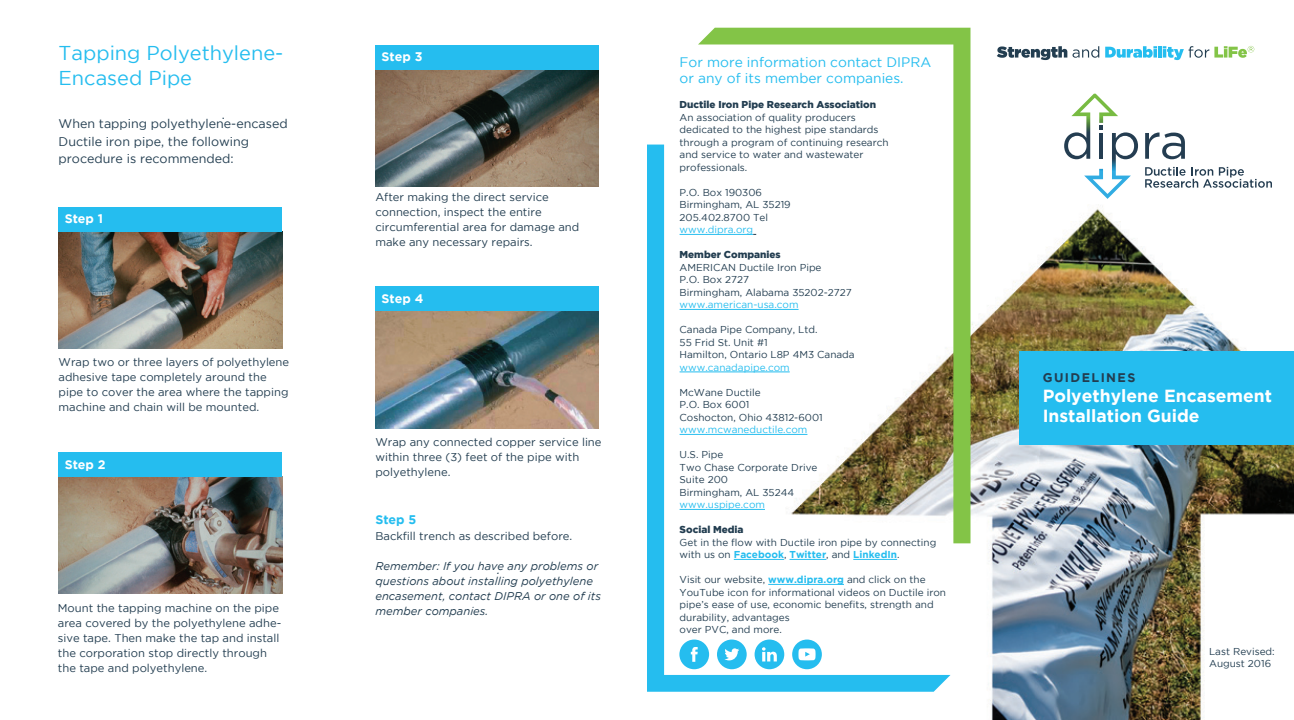
<style>
.page{position:relative;width:1294px;height:720px;background:#fff}
.page>*{position:absolute;margin:0;border:0;box-sizing:border-box;transform-origin:0 0}
.t1{font:20px/25px "Gotham";color:#25bdef}
.t2{font:700 17.5px/20px "Gotham";color:#fff}
.t3{font:13.75px/16.5px "Gotham";color:#25bdef}
.t4{font:12.5px/17.5px "Gotham";color:#223d50}
.t5{font:700 12.5px "Gotham";color:#fff}
.t6{font:700 12.5px "Gotham";letter-spacing:.115em;color:#223d50}
.t7{font:700 12.5px "Gotham";color:#25bdef}
.t8{font:12.5px "Gotham";color:#223d50}
.t9{font:italic 12.5px "Gotham";color:#223d50}
.t10{font:11.25px/15px "Gotham";color:#223d50}
.t11{font:italic 11.25px/15px "Gotham";color:#223d50}
.t12{font:10px/12.5px "Gotham";color:#223d50}
.t13{font:10px "Gotham";color:#25bdef}
.t14{font:900 10px "Gotham";color:#223d50}
.s1{font-weight:700;color:#25bdef}
</style>
<div class="page">
<img style="left:950px;top:46px;width:344px;height:674px">
<img style="left:59px;top:231px;width:223px;height:117px">
<div style="left:59px;top:207px;width:223px;height:24px;background:#25bdef"></div>
<img style="left:59px;top:477px;width:223px;height:117px">
<div style="left:59px;top:452px;width:223px;height:25px;background:#25bdef"></div>
<img style="left:375px;top:69px;width:224px;height:117px">
<div style="left:375px;top:45px;width:224px;height:24px;background:#25bdef"></div>
<img style="left:375px;top:311px;width:224px;height:117px">
<div style="left:375px;top:287px;width:224px;height:24px;background:#25bdef"></div>
<div style="left:1019px;top:351px;width:275px;height:94px;background:#25bdef"></div>
<svg style="left:1145px;top:167px;width:127px;height:21px"></svg>
<svg style="left:1145px;top:132px;width:40px;height:27px"></svg>
<svg style="left:1064px;top:94px;width:74px;height:105px"></svg>
<svg style="left:647px;top:145px;width:303px;height:547px"></svg>
<svg style="left:698px;top:28px;width:272px;height:515px"></svg>
<hr style="left:679px;top:234px;width:74px;height:1px;background:#25bdef">
<hr style="left:679px;top:309px;width:119px;height:1px;background:#25bdef">
<hr style="left:679px;top:372px;width:111px;height:1px;background:#25bdef">
<hr style="left:679px;top:434px;width:128px;height:1px;background:#25bdef">
<hr style="left:679px;top:509px;width:86px;height:1px;background:#25bdef">
<hr style="left:734px;top:559px;width:50px;height:1px;background:#25bdef">
<hr style="left:789px;top:559px;width:37px;height:1px;background:#25bdef">
<hr style="left:853px;top:559px;width:44px;height:1px;background:#25bdef">
<hr style="left:768px;top:584px;width:76px;height:1px;background:#25bdef">
<svg style="left:754px;top:640px;width:30px;height:29px"></svg>
<svg style="left:679px;top:640px;width:30px;height:29px"></svg>
<svg style="left:717px;top:640px;width:30px;height:29px"></svg>
<svg style="left:792px;top:640px;width:30px;height:29px"></svg>
<svg style="left:997px;top:46px;width:102px;height:14px"></svg>
<svg style="left:1105px;top:46px;width:149px;height:14px"></svg>
<h1 class="t1" style="left:59px;top:40px;width:226px">Tapping Polyethylene-<br>Encased Pipe</h1>
<p class="t4" style="left:59px;top:115px;width:231px">When tapping polyethylene-encased<br>Ductile iron pipe, the following procedure is recommended:</p>
<p class="t8" style="left:222px;top:107px;width:5px">.</p>
<p class="t5" style="left:65px;top:211px;width:40px">Step 1</p>
<p class="t10" style="left:59px;top:354px;width:232px">Wrap two or three layers of polyethylene adhesive tape completely around the pipe to cover the area where the tapping machine and chain will be mounted.</p>
<p class="t5" style="left:65px;top:457px;width:42px">Step 2</p>
<p class="t10" style="left:58px;top:601px;width:225px">Mount the tapping machine on the pipe area covered by the polyethylene adhe&shy;sive tape. Then make the tap and install the corporation stop directly through the tape and polyethylene.</p>
<p class="t5" style="left:382px;top:49px;width:42px">Step 3</p>
<p class="t10" style="left:375px;top:190px;width:205px">After making the direct service connection, inspect the entire circumferential area for damage and make any necessary repairs.</p>
<p class="t5" style="left:382px;top:291px;width:43px">Step 4</p>
<p class="t10" style="left:375px;top:434px;width:228px">Wrap any connected copper service line within three (3) feet of the pipe with polyethylene.</p>
<p class="t7" style="left:375px;top:512px;width:42px">Step 5</p>
<p class="t10" style="left:375px;top:529px;width:198px">Backfill trench as described before.</p>
<p class="t11" style="left:375px;top:559px;width:227px">Remember: If you have any problems or questions about installing polyethylene encasement, contact DIPRA or one of its member companies.</p>
<p class="t9" style="left:497px;top:562px;width:5px">.</p>
<h3 class="t3" style="left:679px;top:53px;width:253px">For more information contact DIPRA or any of its member companies.</h3>
<p class="t14" style="left:679px;top:99px;width:198px">Ductile Iron Pipe Research Association</p>
<p class="t12" style="left:679px;top:111px;width:211px">An association of quality producers dedicated to the highest pipe standards through a program of continuing research and service to water and wastewater professionals.</p>
<p class="t12" style="left:679px;top:186px;width:113px">P.O. Box 190306<br>Birmingham, AL 35219<br>205.402.8700 Tel</p>
<p class="t13" style="left:679px;top:224px;width:75px">www.dipra.org</p>
<p class="t14" style="left:679px;top:249px;width:103px">Member Companies</p>
<p class="t12" style="left:679px;top:261px;width:174px">AMERICAN Ductile Iron Pipe<br>P.O. Box 2727<br>Birmingham, Alabama 35202-2727</p>
<p class="t13" style="left:679px;top:299px;width:120px">www.american-usa.com</p>
<p class="t12" style="left:679px;top:323px;width:177px">Canada Pipe Company, Ltd.<br>55 Frid St. Unit #1<br>Hamilton, Ontario L8P 4M3 Canada</p>
<p class="t13" style="left:679px;top:362px;width:112px">www.canadapipe.com</p>
<p class="t12" style="left:679px;top:386px;width:145px">McWane Ductile<br>P.O. Box 6001<br>Coshocton, Ohio 43812-6001</p>
<p class="t13" style="left:679px;top:424px;width:129px">www.mcwaneductile.com</p>
<p class="t12" style="left:679px;top:448px;width:139px">U.S. Pipe<br>Two Chase Corporate Drive<br>Suite 200<br>Birmingham, AL 35244</p>
<p class="t13" style="left:679px;top:499px;width:87px">www.uspipe.com</p>
<p class="t14" style="left:679px;top:524px;width:66px">Social Media</p>
<p class="t12" style="left:679px;top:536px;width:258px">Get in the flow with Ductile iron pipe by connecting with us on <span class="s1">Facebook</span>, <span class="s1">Twitter</span>, and <span class="s1">LinkedIn</span>.</p>
<p class="t12" style="left:679px;top:573px;width:268px">Visit our website, <span class="s1">www.dipra.org</span> and click on the YouTube icon for informational videos on Ductile iron pipe’s ease of use, economic benefits, strength and durability, advantages<br>over PVC, and more.</p>
<p class="t6" style="left:1043px;top:370px;width:94px">GUIDELINES</p>
<h2 class="t2" style="left:1043px;top:385px;width:231px">Polyethylene Encasement<br>Installation Guide</h2>
<p class="t12" style="left:1209px;top:645px;width:67px">Last Revised:<br>August 2016</p>
</div>
